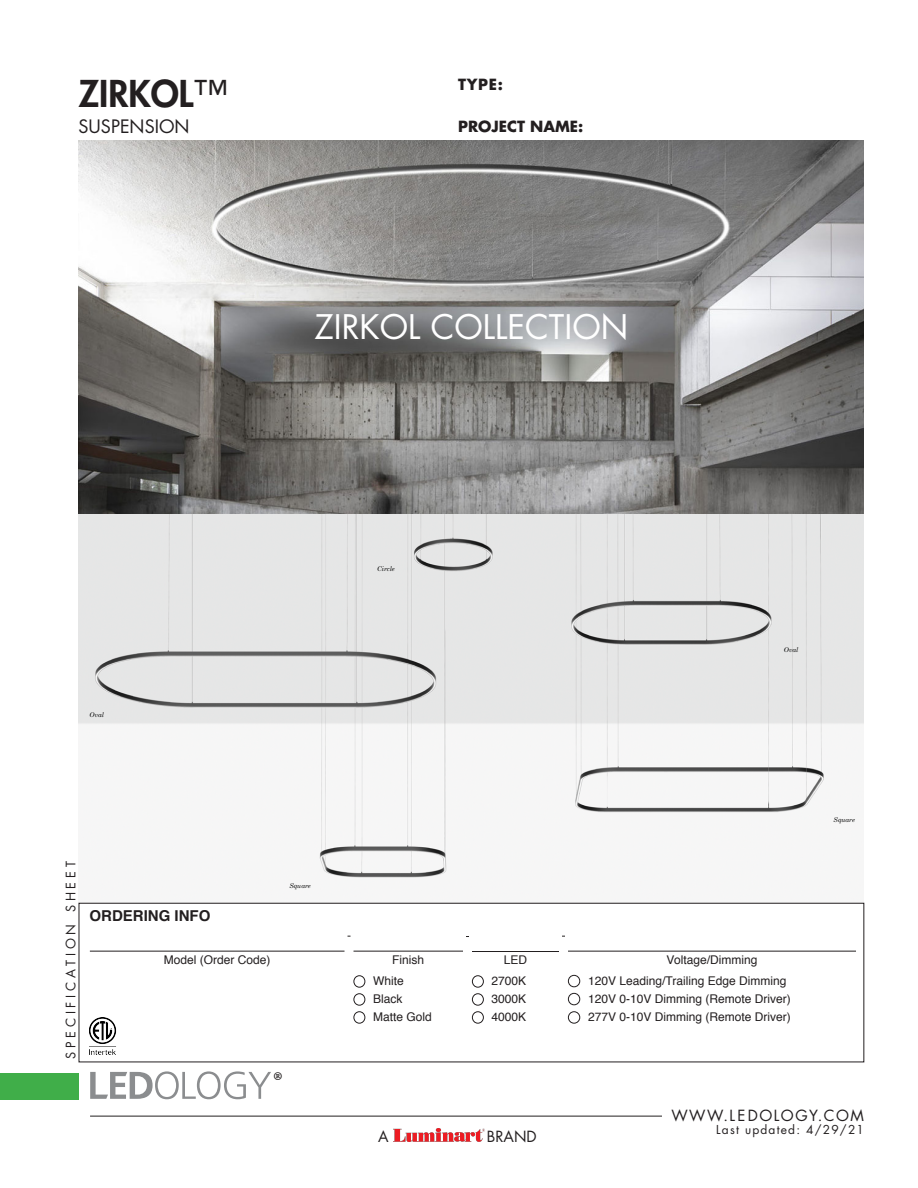
<style>
.page{position:relative;width:918px;height:1188px;background:#fff}
.page>*{position:absolute;margin:0;border:0;box-sizing:border-box;transform-origin:0 0}
.t1{font:800 36px "Futura Std";color:#231f20}
.t2{font:33px "Futura Std";color:#fff}
.t3{font:30px "Minion Pro";color:#231f20}
.t4{font:18px "Futura Std";color:#231f20}
.t5{font:15px "Futura Std";letter-spacing:.1em;color:#231f20}
.t6{font:700 15px "Futura Std";color:#231f20}
.t7{font:700 15px "Helvetica";color:#231f20}
.t8{font:12.75px "Futura Std";letter-spacing:.3em;color:#231f20}
.t9{font:12px "Helvetica";color:#231f20}
.t10{font:12px "Futura Std";letter-spacing:.1em;color:#231f20}
.t11{font:italic 6.45px "Century Schoolbook";color:#000}
.s1{font-weight:500}
</style>
<div class="page">
<div style="left:0;top:1073px;width:79px;height:27px;background:#40ae49"></div>
<hr style="left:90px;top:1116px;width:572px;height:1px;background:#231f20">
<svg style="left:90px;top:1071px;width:181px;height:28px"></svg>
<img style="left:394px;top:1128px;width:90px;height:14px">
<img style="left:79px;top:141px;width:785px;height:762px">
<div style="left:79px;top:903px;width:785px;height:159px;border:1px solid #231f20"></div>
<hr style="left:90px;top:951px;width:255px;height:1px;background:#231f20">
<hr style="left:354px;top:951px;width:109px;height:1px;background:#231f20">
<hr style="left:568px;top:951px;width:288px;height:1px;background:#231f20">
<hr style="left:472px;top:951px;width:87px;height:1px;background:#231f20">
<div style="left:568px;top:975px;width:12px;height:12px;border:1px solid #231f20;border-radius:50%"></div>
<div style="left:354px;top:975px;width:11px;height:13px;border:1px solid #231f20;border-radius:50%"></div>
<div style="left:354px;top:993px;width:11px;height:13px;border:1px solid #231f20;border-radius:50%"></div>
<div style="left:354px;top:1011px;width:11px;height:13px;border:1px solid #231f20;border-radius:50%"></div>
<div style="left:568px;top:993px;width:12px;height:12px;border:1px solid #231f20;border-radius:50%"></div>
<div style="left:568px;top:1011px;width:12px;height:13px;border:1px solid #231f20;border-radius:50%"></div>
<div style="left:472px;top:993px;width:12px;height:13px;border:1px solid #231f20;border-radius:50%"></div>
<div style="left:472px;top:975px;width:12px;height:13px;border:1px solid #231f20;border-radius:50%"></div>
<div style="left:472px;top:1011px;width:12px;height:13px;border:1px solid #231f20;border-radius:50%"></div>
<img style="left:90px;top:1017px;width:26px;height:38px">
<p class="t1" style="left:79px;top:71px;width:150px">ZIRKOL<span class="s1">™</span></p>
<p class="t4" style="left:79px;top:115px;width:113px">SUSPENSION</p>
<p class="t6" style="left:458px;top:75px;width:47px">TYPE:</p>
<p class="t6" style="left:458px;top:117px;width:127px">PROJECT NAME:</p>
<p class="t2" style="left:315px;top:306px;width:315px">ZIRKOL COLLECTION</p>
<p class="t11" style="left:90px;top:710px;width:16px">Oval</p>
<p class="t11" style="left:377px;top:564px;width:19px">Circle</p>
<p class="t11" style="left:784px;top:645px;width:16px">Oval</p>
<p class="t8" style="left:63px;top:1059px;width:199px;rotate:-90deg">SPECIFICATION SHEET</p>
<p class="t11" style="left:289px;top:881px;width:23px">Square</p>
<p class="t7" style="left:90px;top:903px;width:122px">ORDERING INFO</p>
<p class="t9" style="left:164px;top:951px;width:108px">Model (Order Code)</p>
<p class="t9" style="left:392px;top:951px;width:34px">Finish</p>
<p class="t9" style="left:504px;top:951px;width:25px">LED</p>
<p class="t9" style="left:667px;top:951px;width:92px">Voltage/Dimming</p>
<p class="t9" style="left:373px;top:972px;width:32px">White</p>
<p class="t9" style="left:588px;top:972px;width:200px">120V Leading/Trailing Edge Dimming</p>
<p class="t9" style="left:373px;top:990px;width:31px">Black</p>
<p class="t9" style="left:373px;top:1008px;width:60px">Matte Gold</p>
<p class="t9" style="left:492px;top:972px;width:36px">2700K</p>
<p class="t9" style="left:492px;top:1008px;width:36px">4000K</p>
<p class="t9" style="left:588px;top:990px;width:204px">120V 0-10V Dimming (Remote Driver)</p>
<p class="t9" style="left:588px;top:1008px;width:204px">277V 0-10V Dimming (Remote Driver)</p>
<p class="t9" style="left:492px;top:990px;width:36px">3000K</p>
<h3 class="t3" style="left:273px;top:1062px;width:11px">®</h3>
<p class="t11" style="left:834px;top:815px;width:23px">Square</p>
<p class="t5" style="left:671px;top:1106px;width:194px">WWW.LEDOLOGY.COM</p>
<p class="t5" style="left:378px;top:1127px;width:12px">A</p>
<p class="t5" style="left:487px;top:1127px;width:51px">BRAND</p>
<p class="t10" style="left:716px;top:1122px;width:149px">Last updated: 4/29/21</p>
</div>
